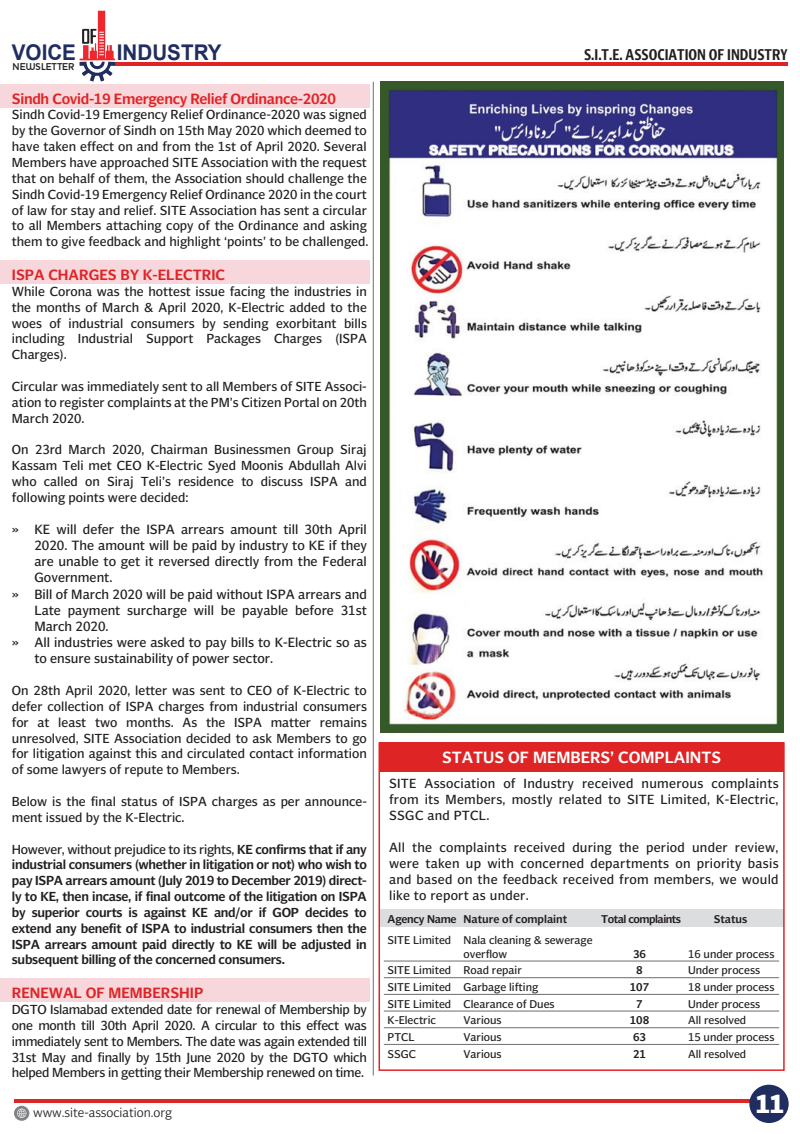
<style>
.page{position:relative;width:800px;height:1134px;background:#fff}
.page>*{position:absolute;margin:0;border:0;box-sizing:border-box;transform-origin:0 0}
.t1{font:800 25.95px "Olisipone";color:#fff;scale:.95 1}
.t2{font:700 21.6px "Arial";color:#202d5f;scale:.95 1}
.t3{font:600 16.35px "Olisipone";color:#fff}
.t4{font:600 15.15px "Olisipone Head";color:#231f20}
.t5{font:600 15px "Olisipone";letter-spacing:-.01em;color:#df2426}
.t6{font:13.5px "Olisipone";color:#231f20}
.t7{font:13.35px/16px "Olisipone";letter-spacing:.02em;color:#231f20;text-align:justify}
.t8{font:13.2px/15.9px "Olisipone";color:#231f20;text-align:justify}
.t9{font:600 13.2px/15.9px "Olisipone";letter-spacing:-.02em;color:#231f20;text-align:justify}
.t10{font:300 12.9px "Olisipone";color:#231f20}
.t11{font:11.4px/13.6px "Olisipone";color:#231f20}
.t12{font:600 11.4px "Olisipone";color:#231f20}
.t13{font:600 11.4px "Olisipone";letter-spacing:-.04em;color:#231f20}
.t14{font:700 10.05px "Houschka";letter-spacing:.02em;color:#231f20;scale:.95 1}
.s1{font-weight:400}
</style>
<div class="page">
<div style="left:0;top:84px;width:369px;height:23px;background:#f7d7db"></div>
<div style="left:0;top:260px;width:369px;height:24px;background:#f7d7db"></div>
<div style="left:0;top:978px;width:369px;height:23px;background:#f7d7db"></div>
<hr style="left:114px;top:62px;width:673px;height:4px;background:#df2426">
<svg style="left:79px;top:11px;width:36px;height:71px"></svg>
<hr style="left:14px;top:1099px;width:773px;height:4px;background:#df2426">
<div style="left:14px;top:1106px;width:15px;height:15px;background:#808285;border-radius:50%"></div>
<svg style="left:17px;top:1109px;width:9px;height:9px"></svg>
<div style="left:749px;top:1085px;width:39px;height:38px;background:#202d5f;border-radius:50%"></div>
<img style="left:380px;top:81px;width:403px;height:652px">
<div style="left:379px;top:910px;width:404px;height:17px;background:#dcdddf"></div>
<div style="left:379px;top:742px;width:404px;height:30px;background:#df2426"></div>
<div style="left:378px;top:742px;width:406px;height:329px;border:2px solid #df2426"></div>
<hr style="left:383px;top:1044px;width:395px;height:1px;background:#6c6d70">
<hr style="left:383px;top:1027px;width:395px;height:1px;background:#6c6d70">
<hr style="left:383px;top:1011px;width:395px;height:1px;background:#6c6d70">
<hr style="left:383px;top:994px;width:395px;height:1px;background:#6c6d70">
<hr style="left:383px;top:977px;width:395px;height:1px;background:#6c6d70">
<hr style="left:383px;top:961px;width:395px;height:1px;background:#6c6d70">
<hr style="left:373px;top:82px;width:1px;height:994px;background:#6c6d70">
<h2 class="t2" style="left:12px;top:38px;width:69px">VOICE</h2>
<h2 class="t2" style="left:117px;top:38px;width:112px">INDUSTRY</h2>
<p class="t4" style="left:583px;top:46px;width:205px">S.I.T.E. ASSOCIATION OF INDUSTRY</p>
<p class="t14" style="left:12px;top:60px;width:67px">NEWSLETTER</p>
<p class="t5" style="left:12px;top:90px;width:325px">Sindh Covid-19 Emergency Relief Ordinance-2020</p>
<p class="t8" style="left:12px;top:107px;width:358px">Sindh Covid-19 Emergency Relief Ordinance-2020 was signed by the Governor of Sindh on 15th May 2020 which deemed to have taken effect on and from the 1st of April 2020. Several Members have approached SITE Association with the request that on behalf of them, the Association should challenge the Sindh Covid-19 Emergency Relief Ordinance 2020 in the court of law for stay and relief. SITE Association has sent a circular to all Members attaching copy of the Ordinance and asking them to give feedback and highlight ‘points’ to be challenged.</p>
<p class="t5" style="left:12px;top:266px;width:215px">ISPA CHARGES BY K-ELECTRIC</p>
<p class="t8" style="left:12px;top:283px;width:356px">While Corona was the hottest issue facing the industries in the months of March &amp; April 2020, K-Electric added to the woes of industrial consumers by sending exorbitant bills including Industrial Support Packages Charges (ISPA Charges).</p>
<p class="t8" style="left:12px;top:378px;width:356px">Circular was immediately sent to all Members of SITE Associ&shy;ation to register complaints at the PM’s Citizen Portal on 20th March 2020.</p>
<p class="t8" style="left:12px;top:442px;width:356px">On 23rd March 2020, Chairman Businessmen Group Siraj Kassam Teli met CEO K-Electric Syed Moonis Abdullah Alvi who called on Siraj Teli’s residence to discuss ISPA and following points were decided:</p>
<p class="t6" style="left:12px;top:521px;width:356px">» KE will defer the ISPA arrears amount till 30th April</p>
<p class="t6" style="left:34px;top:538px;width:334px">2020. The amount will be paid by industry to KE if they</p>
<p class="t6" style="left:34px;top:554px;width:334px">are unable to get it reversed directly from the Federal</p>
<p class="t6" style="left:34px;top:570px;width:79px">Government.</p>
<p class="t6" style="left:12px;top:586px;width:356px">» Bill of March 2020 will be paid without ISPA arrears and</p>
<p class="t6" style="left:34px;top:602px;width:334px">Late payment surcharge will be payable before 31st</p>
<p class="t6" style="left:34px;top:619px;width:76px">March 2020.</p>
<p class="t6" style="left:12px;top:635px;width:356px">» All industries were asked to pay bills to K-Electric so as</p>
<p class="t6" style="left:34px;top:651px;width:240px">to ensure sustainability of power sector.</p>
<p class="t8" style="left:12px;top:682px;width:356px">On 28th April 2020, letter was sent to CEO of K-Electric to defer collection of ISPA charges from industrial consumers for at least two months. As the ISPA matter remains unresolved, SITE Association decided to ask Members to go for litigation against this and circulated contact information of some lawyers of repute to Members.</p>
<p class="t8" style="left:12px;top:793px;width:356px">Below is the final status of ISPA charges as per announce&shy;ment issued by the K-Electric.</p>
<p class="t9" style="left:12px;top:841px;width:356px"><span class="s1">However, without prejudice to its rights,</span> KE confirms that if any industrial consumers (whether in litigation or not) who wish to pay ISPA arrears amount (July 2019 to December 2019) direct&shy;ly to KE, then incase, if final outcome of the litigation on ISPA by superior courts is against KE and/or if GOP decides to extend any benefit of ISPA to industrial consumers then the ISPA arrears amount paid directly to KE will be adjusted in subsequent billing of the concerned consumers.</p>
<p class="t5" style="left:12px;top:984px;width:193px">RENEWAL OF MEMBERSHIP</p>
<p class="t8" style="left:12px;top:1001px;width:356px">DGTO Islamabad extended date for renewal of Membership by one month till 30th April 2020. A circular to this effect was immediately sent to Members. The date was again extended till 31st May and finally by 15th June 2020 by the DGTO which helped Members in getting their Membership renewed on time.</p>
<p class="t10" style="left:33px;top:1105px;width:140px">www.site-association.org</p>
<p class="t3" style="left:442px;top:748px;width:280px">STATUS OF MEMBERS’ COMPLAINTS</p>
<p class="t7" style="left:389px;top:775px;width:391px">SITE Association of Industry received numerous complaints from its Members, mostly related to SITE Limited, K-Electric, SSGC and PTCL.</p>
<p class="t7" style="left:389px;top:839px;width:391px">All the complaints received during the period under review, were taken up with concerned departments on priority basis and based on the feedback received from members, we would like to report as under.</p>
<p class="t12" style="left:387px;top:912px;width:181px">Agency Name Nature of complaint</p>
<p class="t13" style="left:601px;top:912px;width:81px">Total complaints</p>
<p class="t12" style="left:713px;top:912px;width:35px">Status</p>
<p class="t11" style="left:463px;top:933px;width:131px;text-indent:-76px">SITE Limited Nala cleaning &amp; sewerage overflow</p>
<p class="t12" style="left:632px;top:947px;width:14px">36</p>
<p class="t11" style="left:687px;top:947px;width:88px">16 under process</p>
<p class="t11" style="left:387px;top:963px;width:136px">SITE Limited Road repair</p>
<p class="t12" style="left:636px;top:964px;width:8px">8</p>
<p class="t11" style="left:687px;top:963px;width:73px">Under process</p>
<p class="t11" style="left:387px;top:980px;width:152px">SITE Limited Garbage lifting</p>
<p class="t12" style="left:629px;top:980px;width:21px">107</p>
<p class="t11" style="left:687px;top:980px;width:88px">18 under process</p>
<p class="t11" style="left:387px;top:997px;width:168px">SITE Limited Clearance of Dues</p>
<p class="t12" style="left:636px;top:997px;width:8px">7</p>
<p class="t11" style="left:687px;top:997px;width:73px">Under process</p>
<p class="t11" style="left:387px;top:1013px;width:50px">K-Electric</p>
<p class="t11" style="left:463px;top:1013px;width:40px">Various</p>
<p class="t12" style="left:629px;top:1014px;width:21px">108</p>
<p class="t11" style="left:687px;top:1013px;width:60px">All resolved</p>
<p class="t11" style="left:387px;top:1030px;width:28px">PTCL</p>
<p class="t11" style="left:463px;top:1030px;width:40px">Various</p>
<p class="t12" style="left:632px;top:1030px;width:14px">63</p>
<p class="t11" style="left:687px;top:1030px;width:88px">15 under process</p>
<p class="t11" style="left:387px;top:1047px;width:30px">SSGC</p>
<p class="t11" style="left:463px;top:1047px;width:40px">Various</p>
<p class="t12" style="left:632px;top:1047px;width:14px">21</p>
<p class="t11" style="left:687px;top:1047px;width:60px">All resolved</p>
<h1 class="t1" style="left:755px;top:1089px;width:32px">11</h1>
</div>
